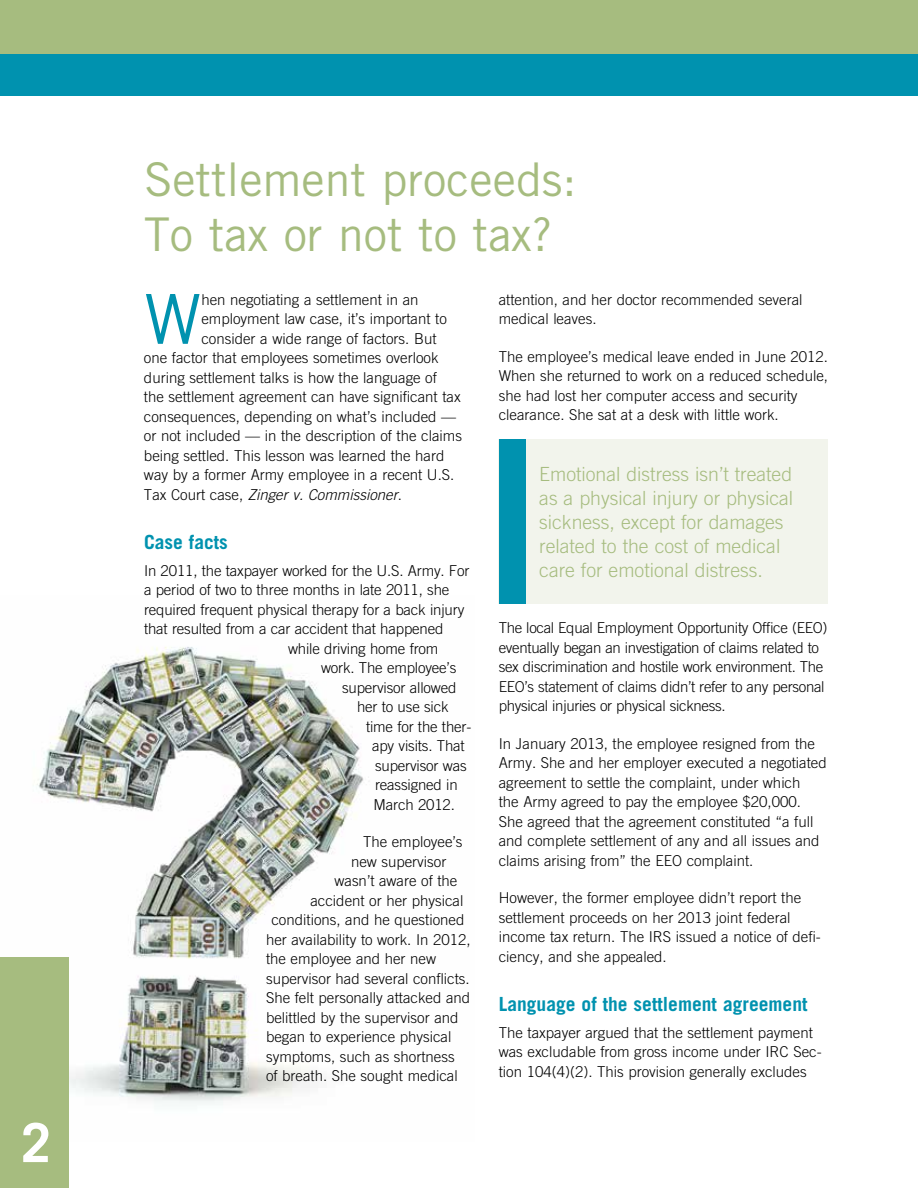
<style>
.page{position:relative;width:918px;height:1188px;background:#fff}
.page>*{position:absolute;margin:0;border:0;box-sizing:border-box;transform-origin:0 0}
.t1{font:69px "Trade Gothic LT Std";color:#0092af}
.t2{font:700 54px "Trade Gothic LT Std";color:#fff}
.t3{font:46.5px/55.8px "Trade Gothic LT Std";color:#a6bc7f}
.t4{font:300 19.5px/24px "Trade Gothic LT Std";color:#a6bc7f}
.t5{font:700 19.5px "Trade Gothic LT Std";color:#0092af}
.t6{font:300 15px/19.5px "Trade Gothic LT Std";color:#000}
.t7{font:300 15px/19.5px "Trade Gothic LT Std";letter-spacing:-.02em;color:#000}
.t8{font:italic 300 15px "Trade Gothic LT Std";color:#000}
.s1{font-style:normal}
</style>
<div class="page">
<img style="left:0;top:647px;width:364px;height:457px">
<div style="left:0;top:0;width:918px;height:56px;background:#a6bc7f"></div>
<div style="left:0;top:54px;width:918px;height:41px;background:#0092af"></div>
<div style="left:0;top:958px;width:69px;height:230px;background:#a6bc7f"></div>
<div style="left:499px;top:440px;width:329px;height:164px;background:#f2f4ec"></div>
<div style="left:499px;top:440px;width:26px;height:164px;background:#0092af"></div>
<h2 class="t2" style="left:21px;top:1110px;width:32px">2</h2>
<h3 class="t3" style="left:144px;top:151px;width:434px">Settlement proceeds:<br>To tax or not to tax?</h3>
<h1 class="t1" style="left:144px;top:278px;width:59px">W</h1>
<p class="t6" style="left:201px;top:290px;width:219px">hen negotiating a settlement in an</p>
<p class="t6" style="left:201px;top:309px;width:247px">employment law case, it’s important to</p>
<p class="t6" style="left:201px;top:329px;width:237px">consider a wide range of factors. But</p>
<p class="t6" style="left:144px;top:348px;width:296px">one factor that employees sometimes overlook</p>
<p class="t6" style="left:144px;top:368px;width:294px">during settlement talks is how the language of</p>
<p class="t6" style="left:144px;top:387px;width:318px">the settlement agreement can have significant tax</p>
<p class="t6" style="left:144px;top:407px;width:314px">consequences, depending on what’s included —</p>
<p class="t6" style="left:144px;top:426px;width:320px">or not included — in the description of the claims</p>
<p class="t6" style="left:144px;top:446px;width:302px">being settled. This lesson was learned the hard</p>
<p class="t6" style="left:144px;top:465px;width:312px">way by a former Army employee in a recent U.S.</p>
<p class="t8" style="left:144px;top:486px;width:259px"><span class="s1">Tax Court case,</span> Zinger v. Commissioner<span class="s1">.</span></p>
<h3 class="t5" style="left:144px;top:530px;width:85px">Case facts</h3>
<p class="t6" style="left:144px;top:560px;width:327px">In 2011, the taxpayer worked for the U.S. Army. For</p>
<p class="t6" style="left:144px;top:580px;width:307px">a period of two to three months in late 2011, she</p>
<p class="t6" style="left:144px;top:599px;width:322px">required frequent physical therapy for a back injury</p>
<p class="t6" style="left:144px;top:619px;width:301px">that resulted from a car accident that happened</p>
<p class="t6" style="left:288px;top:638px;width:152px">while driving home from</p>
<p class="t6" style="left:321px;top:658px;width:137px">work. The employee’s</p>
<p class="t6" style="left:342px;top:677px;width:116px">supervisor allowed</p>
<p class="t6" style="left:357px;top:697px;width:93px">her to use sick</p>
<p class="t6" style="left:366px;top:716px;width:107px">time for the ther-</p>
<p class="t6" style="left:372px;top:736px;width:94px">apy visits. That</p>
<p class="t6" style="left:375px;top:755px;width:93px">supervisor was</p>
<p class="t6" style="left:375px;top:775px;width:84px">reassigned in</p>
<p class="t6" style="left:374px;top:794px;width:83px">March 2012.</p>
<p class="t6" style="left:363px;top:832px;width:101px">The employee’s</p>
<p class="t6" style="left:351px;top:851px;width:97px">new supervisor</p>
<p class="t6" style="left:334px;top:871px;width:124px">wasn’t aware of the</p>
<p class="t6" style="left:310px;top:890px;width:154px">accident or her physical</p>
<p class="t6" style="left:271px;top:910px;width:194px">conditions, and he questioned</p>
<p class="t6" style="left:266px;top:929px;width:206px">her availability to work. In 2012,</p>
<p class="t6" style="left:266px;top:949px;width:172px">the employee and her new</p>
<p class="t6" style="left:266px;top:968px;width:205px">supervisor had several conflicts.</p>
<p class="t6" style="left:266px;top:988px;width:206px">She felt personally attacked and</p>
<p class="t6" style="left:266px;top:1007px;width:194px">belittled by the supervisor and</p>
<p class="t6" style="left:266px;top:1027px;width:187px">began to experience physical</p>
<p class="t6" style="left:266px;top:1046px;width:190px">symptoms, such as shortness</p>
<p class="t6" style="left:266px;top:1066px;width:193px">of breath. She sought medical</p>
<p class="t6" style="left:499px;top:290px;width:305px">attention, and her doctor recommended several medical leaves.</p>
<p class="t6" style="left:499px;top:347px;width:331px">The employee’s medical leave ended in June 2012.<br>When she returned to work on a reduced schedule, she had lost her computer access and security clearance. She sat at a desk with little work.</p>
<h3 class="t4" style="left:539px;top:462px;width:256px">Emotional distress isn’t treated as a physical injury or physical sickness, except for damages related to the cost of medical care for emotional distress.</h3>
<p class="t7" style="left:499px;top:618px;width:330px">The local Equal Employment Opportunity Office (EEO) eventually began an investigation of claims related to sex discrimination and hostile work environment. The EEO’s statement of claims didn’t refer to any personal physical injuries or physical sickness.</p>
<p class="t6" style="left:499px;top:734px;width:329px">In January 2013, the employee resigned from the Army. She and her employer executed a negotiated agreement to settle the complaint, under which<br>the Army agreed to pay the employee $20,000.<br>She agreed that the agreement constituted “a full and complete settlement of any and all issues and claims arising from” the EEO complaint.</p>
<p class="t6" style="left:499px;top:888px;width:324px">However, the former employee didn’t report the settlement proceeds on her 2013 joint federal income tax return. The IRS issued a notice of defi&shy;ciency, and she appealed.</p>
<h3 class="t5" style="left:499px;top:992px;width:310px">Language of the settlement agreement</h3>
<p class="t6" style="left:499px;top:1022px;width:324px">The taxpayer argued that the settlement payment was excludable from gross income under IRC Sec&shy;tion 104(4)(2). This provision generally excludes</p>
</div>
